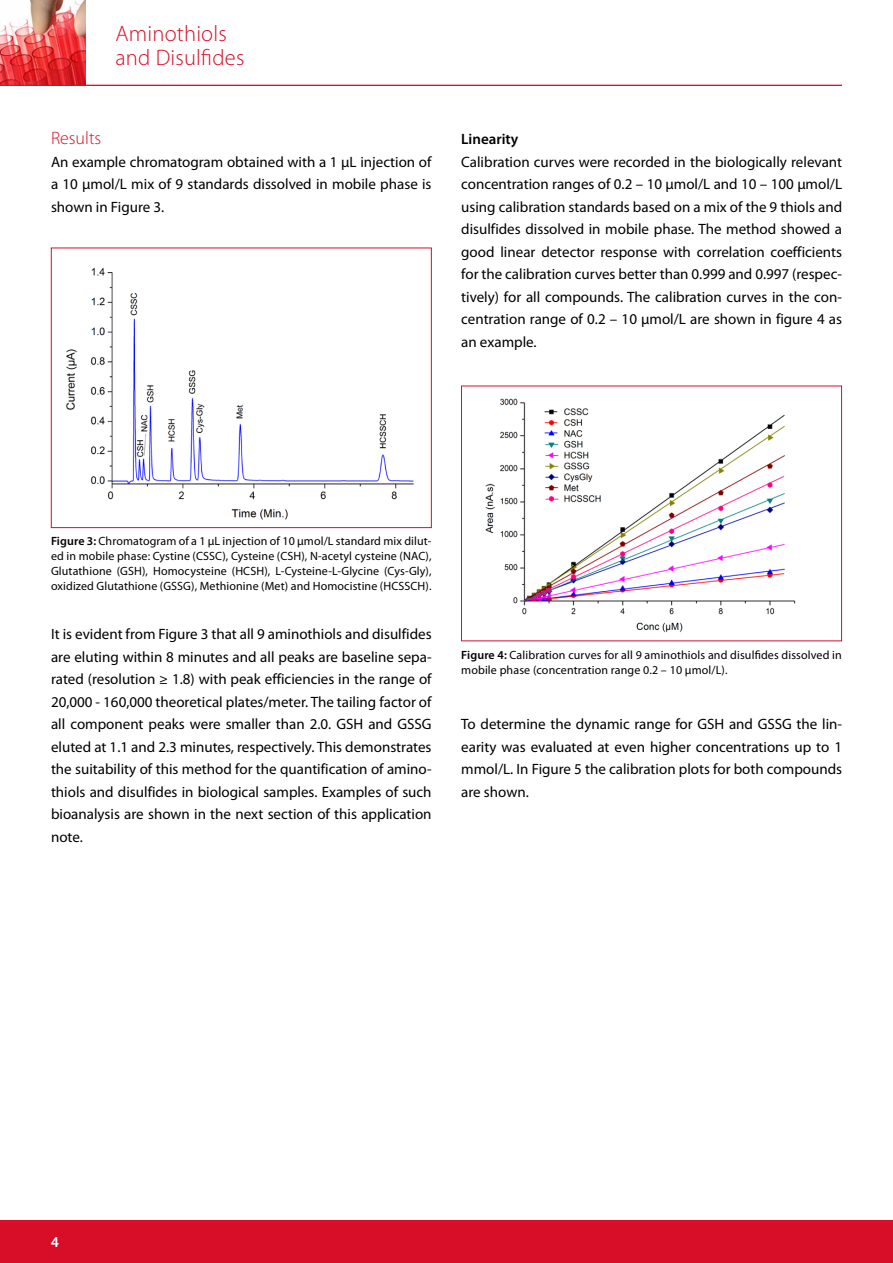
<style>
.page{position:relative;width:893px;height:1263px;background:#fff}
.page>*{position:absolute;margin:0;border:0;box-sizing:border-box;transform-origin:0 0}
.t1{font:300 22.5px/24px "Myriad Pro";letter-spacing:.01em;color:#d80e29}
.t2{font:300 18px "Myriad Pro";color:#d80e29}
.t3{font:15px/22.5px "Myriad Pro";color:#000;text-align:justify}
.t4{font:600 15px "Myriad Pro";color:#000}
.t5{font:15px "Myriad Pro";color:#fff}
.t6{font:12px/15px "Myriad Pro";letter-spacing:.01em;color:#000}
.s1{font-weight:600}
</style>
<div class="page">
<img style="left:0;top:0;width:86px;height:85px">
<hr style="left:0;top:85px;width:842px;height:1px;background:#d80e29">
<div style="left:0;top:1220px;width:893px;height:43px;background:#d80e29"></div>
<img style="left:485px;top:398px;width:311px;height:235px">
<div style="left:461px;top:386px;width:381px;height:255px;border:1px solid #d80e29"></div>
<img style="left:66px;top:267px;width:348px;height:253px">
<div style="left:51px;top:248px;width:381px;height:280px;border:1px solid #d80e29"></div>
<h1 class="t1" style="left:115px;top:22px;width:130px">Aminothiols and Disulfides</h1>
<p class="t2" style="left:51px;top:128px;width:52px">Results</p>
<p class="t3" style="left:51px;top:151px;width:382px">An example chromatogram obtained with a 1 µL injection of a 10 µmol/L mix of 9 standards dissolved in mobile phase is shown in Figure 3.</p>
<p class="t4" style="left:461px;top:131px;width:59px">Linearity</p>
<p class="t3" style="left:461px;top:151px;width:382px">Calibration curves were recorded in the biologically relevant concentration ranges of 0.2 – 10 µmol/L and 10 – 100 µmol/L using calibration standards based on a mix of the 9 thiols and disulfides dissolved in mobile phase. The method showed a good linear detector response with correlation coefficients for the calibration curves better than 0.999 and 0.997 (respec&shy;tively) for all compounds. The calibration curves in the con&shy;centration range of 0.2 – 10 µmol/L are shown in figure 4 as an example.</p>
<p class="t6" style="left:51px;top:534px;width:382px;text-align:justify"><span class="s1">Figure 3:</span> Chromatogram of a 1 µL injection of 10 µmol/L standard mix dilut&shy;ed in mobile phase: Cystine (CSSC), Cysteine (CSH), N-acetyl cysteine (NAC), Glutathione (GSH), Homocysteine (HCSH), L-Cysteine-L-Glycine (Cys-Gly), oxidized Glutathione (GSSG), Methionine (Met) and Homocistine (HCSSCH).</p>
<p class="t3" style="left:51px;top:623px;width:382px">It is evident from Figure 3 that all 9 aminothiols and disulfides are eluting within 8 minutes and all peaks are baseline sepa&shy;rated (resolution ≥ 1.8) with peak efficiencies in the range of 20,000 - 160,000 theoretical plates/meter. The tailing factor of all component peaks were smaller than 2.0. GSH and GSSG eluted at 1.1 and 2.3 minutes, respectively. This demonstrates the suitability of this method for the quantification of amino&shy;thiols and disulfides in biological samples. Examples of such bioanalysis are shown in the next section of this application note.</p>
<p class="t6" style="left:461px;top:647px;width:382px"><span class="s1">Figure 4:</span> Calibration curves for all 9 aminothiols and disulfides dissolved in mobile phase (concentration range 0.2 – 10 µmol/L).</p>
<p class="t3" style="left:461px;top:713px;width:382px">To determine the dynamic range for GSH and GSSG the lin&shy;earity was evaluated at even higher concentrations up to 1 mmol/L. In Figure 5 the calibration plots for both compounds are shown.</p>
<p class="t5" style="left:51px;top:1233px;width:9px">4</p>
</div>
